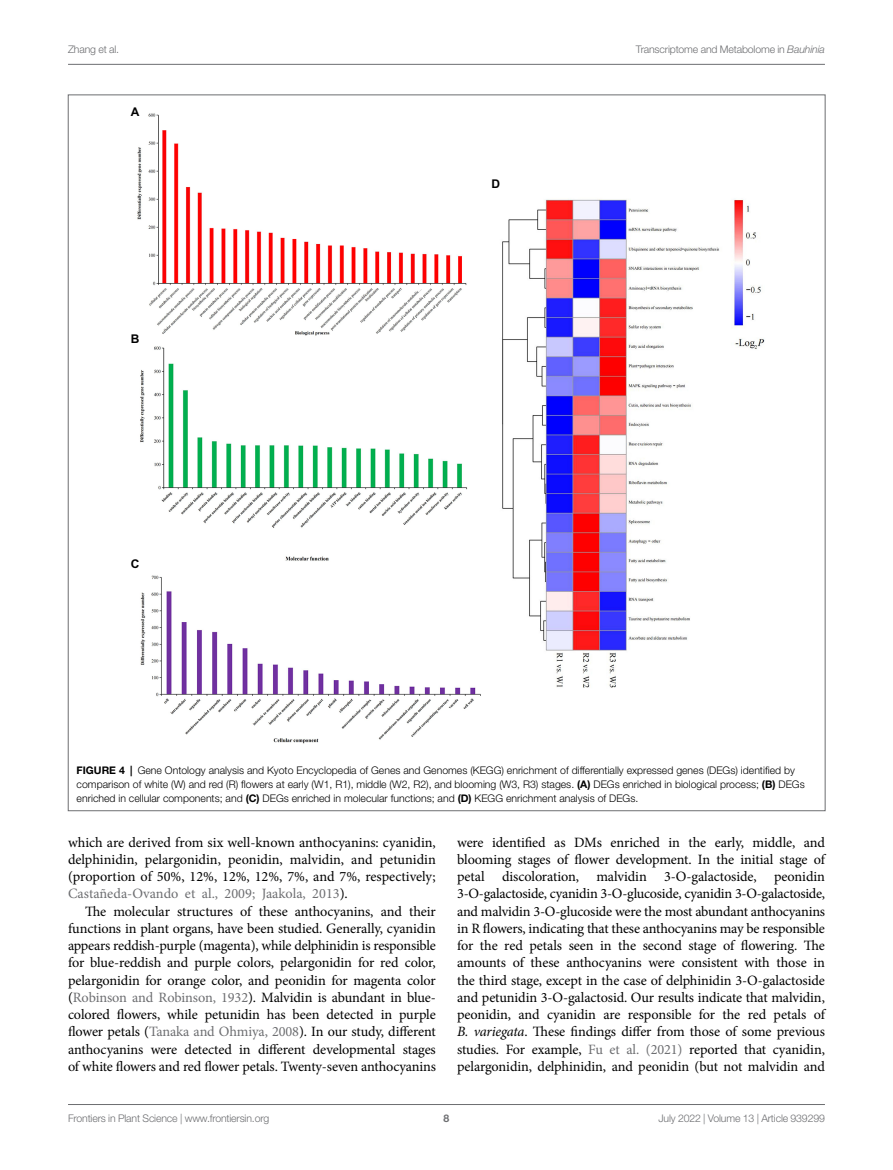
<style>
.page{position:relative;width:893px;height:1170px;background:#fff}
.page>*{position:absolute;margin:0;border:0;box-sizing:border-box;transform-origin:0 0}
.TEXT{font:14.25px/17.2px "Minion Pro";letter-spacing:-.01em;color:#000;text-align:justify}
.TEXT_FLUSH{font:14.25px/17.2px "Minion Pro";color:#000;text-align:justify}
.t1{font:700 12px "Arial";color:#000}
.FIG_LEG{font:300 10.5px/14.2px "Helvetica Neue LT Std";color:#000}
.t2{font:300 10.5px "Helvetica Neue LT Std";letter-spacing:-.015em;color:#6d6e71}
.t3{font:700 10.5px "Helvetica Neue LT Std";color:#6d6e71}
.s1{font-style:italic}
.s2{font-weight:700}
.s3{color:#6d6e71}
</style>
<div class="page">
<hr style="left:68px;top:64px;width:757px;height:1px;background:#6d6e71">
<hr style="left:68px;top:1104px;width:757px;height:1px;background:#6d6e71">
<img style="left:137px;top:113px;width:628px;height:631px">
<p class="t2" style="left:68px;top:42px;width:53px">Zhang et al.</p>
<p class="t2" style="left:636px;top:42px;width:190px">Transcriptome and Metabolome in <span class="s1">Bauhinia</span></p>
<p class="t1" style="left:131px;top:103px;width:10px">A</p>
<p class="t1" style="left:131px;top:330px;width:10px">B</p>
<p class="t1" style="left:131px;top:555px;width:10px">C</p>
<p class="t1" style="left:492px;top:176px;width:10px">D</p>
<p class="FIG_LEG" style="left:77px;top:762px;width:730px"><span class="s2">FIGURE 4 |</span> Gene Ontology analysis and Kyoto Encyclopedia of Genes and Genomes (KEGG) enrichment of differentially expressed genes (DEGs) identified by comparison of white (W) and red (R) flowers at early (W1, R1), middle (W2, R2), and blooming (W3, R3) stages. <span class="s2">(A)</span> DEGs enriched in biological process; <span class="s2">(B)</span> DEGs enriched in cellular components; and <span class="s2">(C)</span> DEGs enriched in molecular functions; and <span class="s2">(D)</span> KEGG enrichment analysis of DEGs.</p>
<p class="TEXT_FLUSH" style="left:68px;top:833px;width:369px">which are derived from six well-known anthocyanins: cyanidin, delphinidin, pelargonidin, peonidin, malvidin, and petunidin (proportion of 50%, 12%, 12%, 12%, 7%, and 7%, respectively; <span class="s3">Castañeda-Ovando et al., 2009; Jaakola, 2013</span>).</p>
<p class="TEXT" style="left:68px;top:902px;width:369px;text-indent:17px">The molecular structures of these anthocyanins, and their functions in plant organs, have been studied. Generally, cyanidin appears reddish-purple (magenta), while delphinidin is responsible for blue-reddish and purple colors, pelargonidin for red color, pelargonidin for orange color, and peonidin for magenta color (<span class="s3">Robinson and Robinson, 1932</span>). Malvidin is abundant in blue&shy;colored flowers, while petunidin has been detected in purple flower petals (<span class="s3">Tanaka and Ohmiya, 2008</span>). In our study, different anthocyanins were detected in different developmental stages of white flowers and red flower petals. Twenty-seven anthocyanins</p>
<p class="TEXT" style="left:457px;top:833px;width:369px">were identified as DMs enriched in the early, middle, and blooming stages of flower development. In the initial stage of petal discoloration, malvidin 3-O-galactoside, peonidin 3-O-galactoside, cyanidin 3-O-glucoside, cyanidin 3-O-galactoside, and malvidin 3-O-glucoside were the most abundant anthocyanins in R flowers, indicating that these anthocyanins may be responsible for the red petals seen in the second stage of flowering. The amounts of these anthocyanins were consistent with those in the third stage, except in the case of delphinidin 3-O-galactoside and petunidin 3-O-galactosid. Our results indicate that malvidin, peonidin, and cyanidin are responsible for the red petals of <span class="s1">B. variegata</span>. These findings differ from those of some previous studies. For example, <span class="s3">Fu et al. (2021)</span> reported that cyanidin, pelargonidin, delphinidin, and peonidin (but not malvidin and</p>
<p class="t2" style="left:68px;top:1111px;width:203px">Frontiers in Plant Science | www.frontiersin.org</p>
<p class="t3" style="left:444px;top:1111px;width:7px">8</p>
<p class="t2" style="left:658px;top:1111px;width:168px">July 2022 | Volume 13 | Article 939299</p>
</div>
